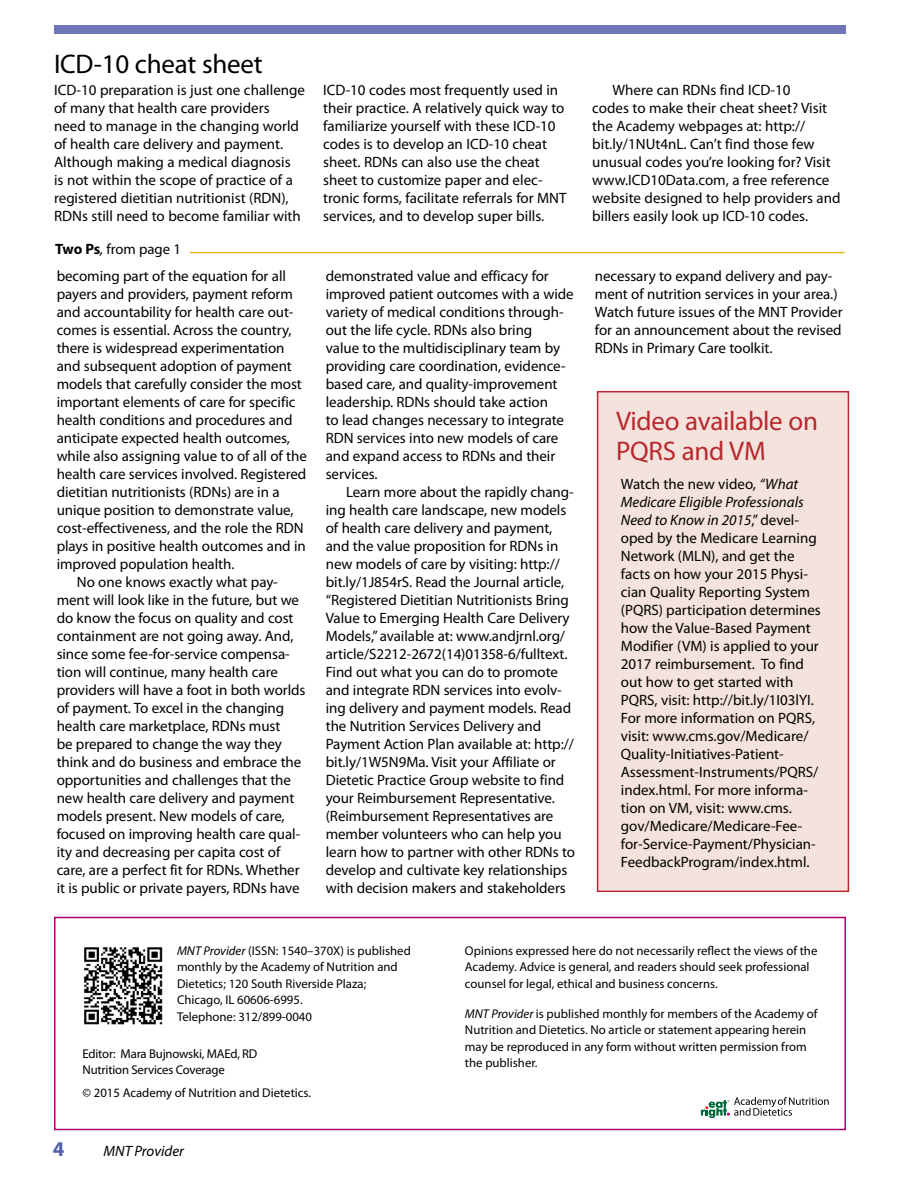
<style>
.page{position:relative;width:918px;height:1188px;background:#fff}
.page>*{position:absolute;margin:0;border:0;box-sizing:border-box;transform-origin:0 0}
.t1{font:27px/30px "Myriad Pro";letter-spacing:-.01em;color:#b8292f}
.t2{font:27px "Myriad Pro";letter-spacing:-.01em;color:#000}
.t3{font:700 21px "Myriad Pro";color:#5261ac}
.t4{font:15px/18px "Myriad Pro";letter-spacing:-.005em;color:#000}
.t5{font:italic 15px "Myriad Pro";color:#000}
.t6{font:14.85px "Myriad Pro";color:#000}
.t7{font:12.75px/16.5px "Myriad Pro";color:#000}
.s1{font-weight:700;font-size:15px}
.s2{font-style:italic}
</style>
<div class="page">
<div style="left:54px;top:25px;width:792px;height:9px;background:#7077b9"></div>
<div style="left:54px;top:917px;width:792px;height:213px;border:2px solid #ae006e"></div>
<svg style="left:701px;top:1097px;width:128px;height:21px"></svg>
<img style="left:84px;top:947px;width:79px;height:78px">
<hr style="left:190px;top:252px;width:655px;height:1px;background:#e8bc20">
<div style="left:597px;top:391px;width:252px;height:501px;background:#f4e3dc;border:2px solid #b8292f"></div>
<h1 class="t2" style="left:54px;top:47px;width:210px">ICD-10 cheat sheet</h1>
<p class="t4" style="left:54px;top:81px;width:252px">ICD-10 preparation is just one challenge of many that health care providers need to manage in the changing world of health care delivery and payment.<br>Although making a medical diagnosis<br>is not within the scope of practice of a registered dietitian nutritionist (RDN), RDNs still need to become familiar with</p>
<p class="t4" style="left:323px;top:81px;width:245px">ICD-10 codes most frequently used in their practice. A relatively quick way to familiarize yourself with these ICD-10 codes is to develop an ICD-10 cheat sheet. RDNs can also use the cheat sheet to customize paper and elec&shy;tronic forms, facilitate referrals for MNT services, and to develop super bills.</p>
<p class="t4" style="left:592px;top:81px;width:250px;text-indent:20px">Where can RDNs find ICD-10<br>codes to make their cheat sheet? Visit the Academy webpages at: http:// bit.ly/1NUt4nL. Can’t find those few unusual codes you’re looking for? Visit www.ICD10Data.com, a free reference website designed to help providers and billers easily look up ICD-10 codes.</p>
<p class="t6" style="left:55px;top:240px;width:127px"><span class="s1">Two Ps</span><span class="s2">,</span> from page 1</p>
<p class="t4" style="left:57px;top:266px;width:231px">becoming part of the equation for all</p>
<p class="t4" style="left:57px;top:284px;width:238px">payers and providers, payment reform</p>
<p class="t4" style="left:57px;top:302px;width:238px">and accountability for health care out-</p>
<p class="t4" style="left:57px;top:320px;width:236px">comes is essential. Across the country,</p>
<p class="t4" style="left:57px;top:338px;width:229px">there is widespread experimentation</p>
<p class="t4" style="left:57px;top:356px;width:237px">and subsequent adoption of payment</p>
<p class="t4" style="left:57px;top:374px;width:247px">models that carefully consider the most</p>
<p class="t4" style="left:57px;top:392px;width:240px">important elements of care for specific</p>
<p class="t4" style="left:57px;top:410px;width:238px">health conditions and procedures and</p>
<p class="t4" style="left:57px;top:428px;width:235px">anticipate expected health outcomes,</p>
<p class="t4" style="left:57px;top:446px;width:252px">while also assigning value to of all of the</p>
<p class="t4" style="left:57px;top:464px;width:251px">health care services involved. Registered</p>
<p class="t4" style="left:57px;top:482px;width:224px">dietitian nutritionists (RDNs) are in a</p>
<p class="t4" style="left:57px;top:500px;width:238px">unique position to demonstrate value,</p>
<p class="t4" style="left:57px;top:518px;width:248px">cost-effectiveness, and the role the RDN</p>
<p class="t4" style="left:57px;top:536px;width:251px">plays in positive health outcomes and in</p>
<p class="t4" style="left:57px;top:554px;width:179px">improved population health.</p>
<p class="t4" style="left:77px;top:572px;width:203px">No one knows exactly what pay-</p>
<p class="t4" style="left:57px;top:590px;width:244px">ment will look like in the future, but we</p>
<p class="t4" style="left:57px;top:608px;width:238px">do know the focus on quality and cost</p>
<p class="t4" style="left:57px;top:626px;width:238px">containment are not going away. And,</p>
<p class="t4" style="left:57px;top:644px;width:235px">since some fee-for-service compensa-</p>
<p class="t4" style="left:57px;top:662px;width:223px">tion will continue, many health care</p>
<p class="t4" style="left:57px;top:680px;width:250px">providers will have a foot in both worlds</p>
<p class="t4" style="left:57px;top:698px;width:229px">of payment. To excel in the changing</p>
<p class="t4" style="left:57px;top:716px;width:225px">health care marketplace, RDNs must</p>
<p class="t4" style="left:57px;top:734px;width:227px">be prepared to change the way they</p>
<p class="t4" style="left:57px;top:752px;width:246px">think and do business and embrace the</p>
<p class="t4" style="left:57px;top:770px;width:236px">opportunities and challenges that the</p>
<p class="t4" style="left:57px;top:788px;width:239px">new health care delivery and payment</p>
<p class="t4" style="left:57px;top:806px;width:230px">models present. New models of care,</p>
<p class="t4" style="left:57px;top:824px;width:245px">focused on improving health care qual-</p>
<p class="t4" style="left:57px;top:842px;width:225px">ity and decreasing per capita cost of</p>
<p class="t4" style="left:57px;top:860px;width:244px">care, are a perfect fit for RDNs. Whether</p>
<p class="t4" style="left:57px;top:878px;width:245px">it is public or private payers, RDNs have</p>
<p class="t4" style="left:326px;top:266px;width:249px">demonstrated value and efficacy for improved patient outcomes with a wide variety of medical conditions through&shy;out the life cycle. RDNs also bring<br>value to the multidisciplinary team by providing care coordination, evidence&shy;based care, and quality-improvement leadership. RDNs should take action<br>to lead changes necessary to integrate RDN services into new models of care and expand access to RDNs and their services.</p>
<p class="t4" style="left:326px;top:482px;width:251px;text-indent:20px">Learn more about the rapidly chang&shy;ing health care landscape, new models of health care delivery and payment, and the value proposition for RDNs in new models of care by visiting: http:// bit.ly/1J854rS. Read the Journal article, “Registered Dietitian Nutritionists Bring Value to Emerging Health Care Delivery Models,” available at: www.andjrnl.org/ article/S2212-2672(14)01358-6/fulltext.<br>Find out what you can do to promote and integrate RDN services into evolv&shy;ing delivery and payment models. Read the Nutrition Services Delivery and Payment Action Plan available at: http:// bit.ly/1W5N9Ma. Visit your Affiliate or Dietetic Practice Group website to find your Reimbursement Representative. (Reimbursement Representatives are member volunteers who can help you learn how to partner with other RDNs to develop and cultivate key relationships with decision makers and stakeholders</p>
<p class="t4" style="left:595px;top:266px;width:249px">necessary to expand delivery and pay&shy;ment of nutrition services in your area.)<br>Watch future issues of the MNT Provider for an announcement about the revised RDNs in Primary Care toolkit.</p>
<h1 class="t1" style="left:616px;top:406px;width:203px">Video available on<br>PQRS and VM</h1>
<p class="t4" style="left:621px;top:475px;width:201px">Watch the new video, <span class="s2">“What<br>Medicare Eligible Professionals<br>Need to Know in 2015</span>,” devel&shy;oped by the Medicare Learning<br>Network (MLN), and get the facts on how your 2015 Physi&shy;cian Quality Reporting System (PQRS) participation determines how the Value-Based Payment<br>Modifier (VM) is applied to your<br>2017 reimbursement. To find out how to get started with<br>PQRS, visit: http://bit.ly/1I03lYI.<br>For more information on PQRS, visit: www.cms.gov/Medicare/<br>Quality-Initiatives-Patient-<br>Assessment-Instruments/PQRS/ index.html. For more informa&shy;tion on VM, visit: www.cms. gov/Medicare/Medicare-Fee&shy;for-Service-Payment/Physician-<br>FeedbackProgram/index.html.</p>
<p class="t7" style="left:177px;top:942px;width:235px"><span class="s2">MNT Provider</span> (ISSN: 1540–370X) is published monthly by the Academy of Nutrition and Dietetics; 120 South Riverside Plaza; Chicago, IL 60606-6995.<br>Telephone: 312/899-0040</p>
<p class="t7" style="left:82px;top:1045px;width:176px">Editor: Mara Bujnowski, MAEd, RD<br>Nutrition Services Coverage</p>
<p class="t7" style="left:82px;top:1085px;width:230px">© 2015 Academy of Nutrition and Dietetics.</p>
<h2 class="t3" style="left:53px;top:1135px;width:13px">4</h2>
<p class="t5" style="left:104px;top:1141px;width:82px">MNT Provider</p>
<p class="t7" style="left:465px;top:942px;width:354px">Opinions expressed here do not necessarily reflect the views of the<br>Academy. Advice is general, and readers should seek professional counsel for legal, ethical and business concerns.</p>
<p class="t7" style="left:465px;top:1005px;width:354px"><span class="s2">MNT Provider</span> is published monthly for members of the Academy of Nutrition and Dietetics. No article or statement appearing herein may be reproduced in any form without written permission from the publisher.</p>
</div>
